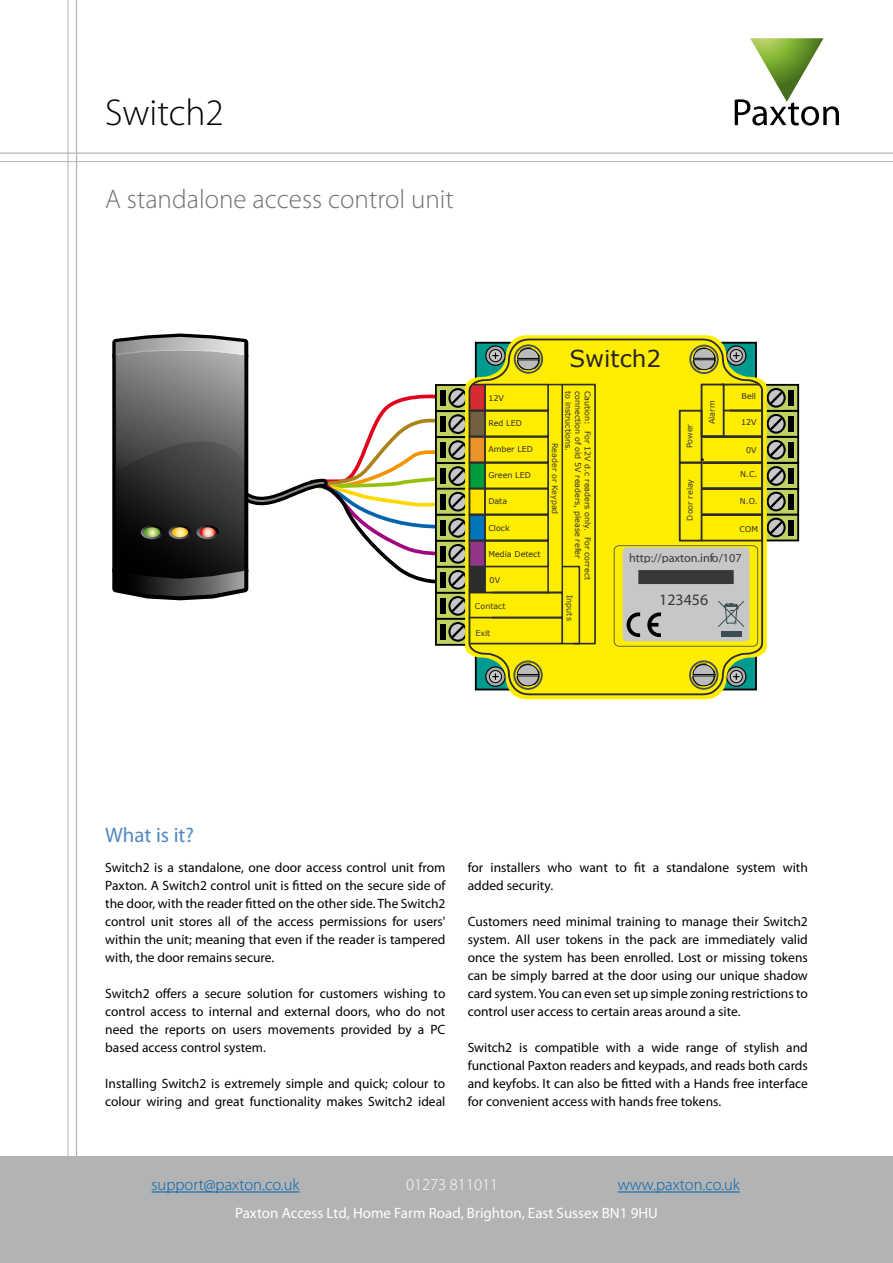
<style>
.page{position:relative;width:893px;height:1263px;background:#fff}
.page>*{position:absolute;margin:0;border:0;box-sizing:border-box;transform-origin:0 0}
.t1{font:300 37.5px "Myriad Pro";color:#000}
.t2{font:300 27px "Myriad Pro";color:#707172}
.t3{font:23.25px "Verdana";color:#282423}
.t4{font:21px "Myriad Pro";color:#528ac3}
.t5{font:300 16.5px "Myriad Pro";color:#0062ac}
.t6{font:300 16.5px "Myriad Pro";color:#fff}
.t7{font:15.9px "Myriad";color:#393838}
.t8{font:15px "Myriad Pro";color:#fff}
.t9{font:13.5px/18px "Myriad Pro";color:#000;text-align:justify}
.t10{font:12.6px "Verdana";color:#393838;scale:.96 1}
.t11{font:12.15px "Myriad";color:#393838}
.t12{font:7.95px "Verdana";color:#2d2d2d}
.t13{font:7.95px "Verdana";color:#393838}
</style>
<div class="page">
<hr style="left:76px;top:0;width:1px;height:1263px;background:#b1b3b4">
<hr style="left:68px;top:0;width:1px;height:1263px;background:#b1b3b4">
<svg style="left:787px;top:517px;width:9px;height:21px"></svg>
<div style="left:764px;top:514px;width:35px;height:27px;border:2px solid #000"></div>
<div style="left:788px;top:520px;width:5px;height:15px;background:#000"></div>
<svg style="left:787px;top:491px;width:9px;height:21px"></svg>
<div style="left:764px;top:488px;width:35px;height:27px;border:2px solid #000"></div>
<div style="left:788px;top:494px;width:5px;height:15px;background:#000"></div>
<div style="left:765px;top:463px;width:33px;height:26px;background:#c0d362"></div>
<div style="left:764px;top:462px;width:35px;height:28px;border:2px solid #000"></div>
<div style="left:788px;top:468px;width:5px;height:16px;background:#000"></div>
<div style="left:765px;top:437px;width:33px;height:26px;background:#c0d362"></div>
<div style="left:764px;top:436px;width:35px;height:28px;border:2px solid #000"></div>
<div style="left:788px;top:442px;width:5px;height:16px;background:#000"></div>
<div style="left:765px;top:411px;width:33px;height:26px;background:#c0d362"></div>
<div style="left:764px;top:410px;width:35px;height:28px;border:2px solid #000"></div>
<div style="left:788px;top:416px;width:5px;height:16px;background:#000"></div>
<div style="left:765px;top:385px;width:33px;height:26px;background:#c0d362"></div>
<div style="left:764px;top:384px;width:35px;height:28px;border:2px solid #000"></div>
<div style="left:788px;top:390px;width:5px;height:16px;background:#000"></div>
<svg style="left:764px;top:383px;width:23px;height:264px"></svg>
<svg style="left:468px;top:337px;width:296px;height:359px;background:#dad22d"></svg>
<div style="left:516px;top:663px;width:24px;height:24px;border:2px dashed #4a5151;border-radius:50%"></div>
<div style="left:513px;top:660px;width:30px;height:30px;border:2px solid #4a5151;border-radius:50%"></div>
<svg style="left:517px;top:664px;width:22px;height:22px"></svg>
<div style="left:692px;top:663px;width:24px;height:24px;border:2px dashed #4a5151;border-radius:50%"></div>
<div style="left:689px;top:660px;width:29px;height:30px;border:2px solid #4a5151;border-radius:50%"></div>
<svg style="left:693px;top:664px;width:22px;height:22px"></svg>
<svg style="left:112px;top:333px;width:485px;height:312px"></svg>
<div style="left:692px;top:347px;width:24px;height:24px;border:2px dashed #4a5151;border-radius:50%"></div>
<div style="left:689px;top:345px;width:30px;height:29px;border:2px solid #4a5151;border-radius:50%"></div>
<svg style="left:693px;top:348px;width:22px;height:22px"></svg>
<div style="left:0;top:1157px;width:893px;height:106px;background:#b1b3b4"></div>
<svg style="left:735px;top:38px;width:104px;height:88px"></svg>
<hr style="left:0;top:152px;width:893px;height:2px;background:#b1b3b4">
<hr style="left:0;top:161px;width:893px;height:1px;background:#b1b3b4">
<hr style="left:151px;top:1191px;width:148px;height:1px;background:#0062ac">
<hr style="left:618px;top:1191px;width:122px;height:1px;background:#0062ac">
<h1 class="t1" style="left:105px;top:90px;width:120px">Switch2</h1>
<h2 class="t2" style="left:105px;top:183px;width:350px">A standalone access control unit</h2>
<p class="t12" style="left:488px;top:393px;width:17px">12V</p>
<p class="t12" style="left:488px;top:418px;width:35px">Red LED</p>
<p class="t12" style="left:488px;top:444px;width:46px">Amber LED</p>
<p class="t12" style="left:488px;top:470px;width:44px">Green LED</p>
<p class="t12" style="left:488px;top:496px;width:20px">Data</p>
<p class="t12" style="left:488px;top:522px;width:23px">Clock</p>
<p class="t12" style="left:488px;top:549px;width:54px">Media Detect</p>
<p class="t12" style="left:490px;top:575px;width:12px">0V</p>
<p class="t13" style="left:475px;top:601px;width:32px">Contact</p>
<p class="t13" style="left:475px;top:628px;width:17px">Exit</p>
<h3 class="t3" style="left:569px;top:343px;width:93px">Switch2</h3>
<p class="t12" style="left:574px;top:391px;width:62px;rotate:90deg">to instructions.</p>
<p class="t12" style="left:583px;top:391px;width:169px;rotate:90deg">connection of old 5V readers, please refer</p>
<p class="t12" style="left:593px;top:391px;width:191px;rotate:90deg">Caution: For 12V d.c readers only. For correct</p>
<p class="t13" style="left:560px;top:443px;width:73px;rotate:90deg">Reader or Keypad</p>
<p class="t13" style="left:575px;top:595px;width:27px;rotate:90deg">Inputs</p>
<p class="t13" style="left:684px;top:448px;width:26px;rotate:-90deg">Power</p>
<p class="t13" style="left:685px;top:521px;width:43px;rotate:-90deg">Door relay</p>
<p class="t13" style="left:707px;top:424px;width:25px;rotate:-90deg">Alarm</p>
<p class="t12" style="left:742px;top:391px;width:16px">Bell</p>
<p class="t12" style="left:741px;top:417px;width:17px">12V</p>
<p class="t12" style="left:746px;top:445px;width:12px">0V</p>
<p class="t12" style="left:740px;top:469px;width:19px">N.C.</p>
<p class="t12" style="left:740px;top:496px;width:19px">N.O.</p>
<p class="t12" style="left:740px;top:524px;width:20px">COM</p>
<p class="t11" style="left:629px;top:552px;width:114px">http://paxton.info/107</p>
<p class="t7" style="left:659px;top:592px;width:50px">123456</p>
<p class="t10" style="left:659px;top:588px;width:56px">NUMBER</p>
<h3 class="t4" style="left:105px;top:822px;width:90px">What is it?</h3>
<p class="t9" style="left:105px;top:859px;width:342px">Switch2 is a standalone, one door access control unit from Paxton. A Switch2 control unit is fitted on the secure side of the door, with the reader fitted on the other side. The Switch2 control unit stores all of the access permissions for users' within the unit; meaning that even if the reader is tampered with, the door remains secure.</p>
<p class="t9" style="left:105px;top:985px;width:342px">Switch2 offers a secure solution for customers wishing to control access to internal and external doors, who do not need the reports on users movements provided by a PC based access control system.</p>
<p class="t9" style="left:105px;top:1075px;width:342px">Installing Switch2 is extremely simple and quick; colour to colour wiring and great functionality makes Switch2 ideal</p>
<p class="t9" style="left:468px;top:859px;width:342px">for installers who want to fit a standalone system with added security.</p>
<p class="t9" style="left:468px;top:913px;width:342px">Customers need minimal training to manage their Switch2 system. All user tokens in the pack are immediately valid once the system has been enrolled. Lost or missing tokens can be simply barred at the door using our unique shadow card system. You can even set up simple zoning restrictions to control user access to certain areas around a site.</p>
<p class="t9" style="left:468px;top:1039px;width:342px">Switch2 is compatible with a wide range of stylish and functional Paxton readers and keypads, and reads both cards and keyfobs. It can also be fitted with a Hands free interface for convenient access with hands free tokens.</p>
<p class="t5" style="left:151px;top:1175px;width:149px">support@paxton.co.uk</p>
<p class="t6" style="left:406px;top:1175px;width:94px">01273 811011</p>
<p class="t5" style="left:618px;top:1175px;width:124px">www.paxton.co.uk</p>
<p class="t8" style="left:235px;top:1204px;width:424px">Paxton Access Ltd, Home Farm Road, Brighton, East Sussex BN1 9HU</p>
</div>
